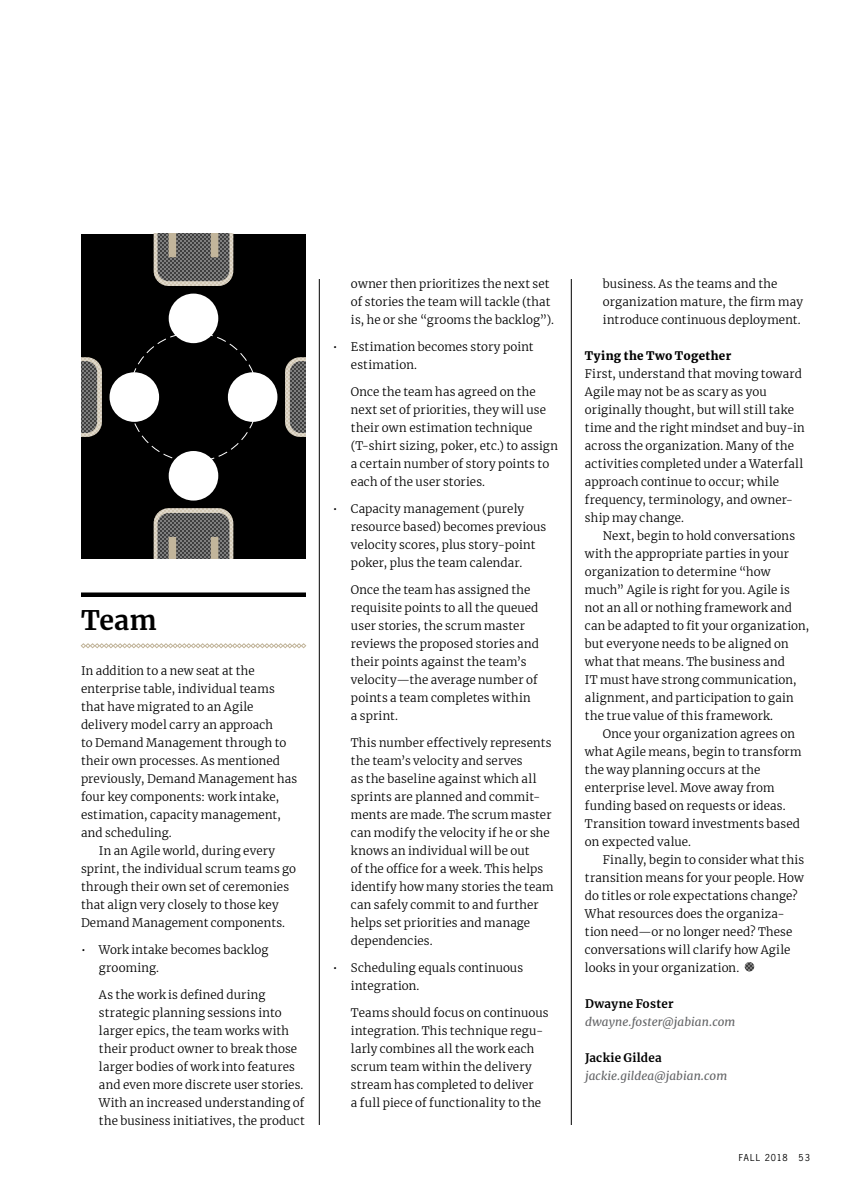
<style>
.page{position:relative;width:864px;height:1188px;background:#fff}
.page>*{position:absolute;margin:0;border:0;box-sizing:border-box;transform-origin:0 0}
.t1{font:700 26.7px "Merriweather";color:#000}
.t2{font:300 11.7px/18px "Merriweather";letter-spacing:.01em;color:#000}
.t3{font:italic 11.7px "Merriweather";letter-spacing:.01em;color:#636466}
.t4{font:700 11.7px "Merriweather";letter-spacing:.02em;color:#000}
.t5{font:900 11.7px "Merriweather";letter-spacing:.03em;color:#000}
.t6{font:9px "News Gothic Std";letter-spacing:.11em;color:#000}
</style>
<div class="page">
<div style="left:81px;top:592px;width:225px;height:5px;background:#000"></div>
<svg style="left:81px;top:643px;width:225px;height:5px"></svg>
<svg style="left:744px;top:962px;width:11px;height:10px"></svg>
<hr style="left:319px;top:279px;width:1px;height:846px;background:#000">
<hr style="left:571px;top:279px;width:1px;height:846px;background:#000">
<div style="left:81px;top:234px;width:225px;height:325px;background:#000"></div>
<svg style="left:154px;top:234px;width:79px;height:52px"></svg>
<div style="left:169px;top:234px;width:7px;height:23px;background:#c2b59b"></div>
<div style="left:211px;top:234px;width:7px;height:23px;background:#c2b59b"></div>
<svg style="left:154px;top:508px;width:79px;height:51px"></svg>
<div style="left:211px;top:537px;width:7px;height:22px;background:#c2b59b"></div>
<div style="left:169px;top:537px;width:7px;height:22px;background:#c2b59b"></div>
<svg style="left:285px;top:357px;width:21px;height:80px"></svg>
<svg style="left:81px;top:357px;width:21px;height:80px"></svg>
<div style="left:169px;top:294px;width:49px;height:49px;background:#fff;border-radius:50%"></div>
<div style="left:169px;top:451px;width:49px;height:50px;background:#fff;border-radius:50%"></div>
<div style="left:228px;top:372px;width:50px;height:50px;background:#fff;border-radius:50%"></div>
<div style="left:109px;top:372px;width:50px;height:50px;background:#fff;border-radius:50%"></div>
<h1 class="t1" style="left:81px;top:602px;width:77px">Team</h1>
<p class="t2" style="left:81px;top:661px;width:175px">In addition to a new seat at the</p>
<p class="t2" style="left:81px;top:679px;width:195px">enterprise table, individual teams</p>
<p class="t2" style="left:81px;top:697px;width:174px">that have migrated to an Agile</p>
<p class="t2" style="left:81px;top:715px;width:194px">delivery model carry an approach</p>
<p class="t2" style="left:81px;top:733px;width:207px">to Demand Management through to</p>
<p class="t2" style="left:81px;top:751px;width:201px">their own processes. As mentioned</p>
<p class="t2" style="left:81px;top:769px;width:218px">previously, Demand Management has</p>
<p class="t2" style="left:81px;top:787px;width:200px">four key components: work intake,</p>
<p class="t2" style="left:81px;top:805px;width:202px">estimation, capacity management,</p>
<p class="t2" style="left:81px;top:823px;width:92px">and scheduling.</p>
<p class="t2" style="left:99px;top:841px;width:178px">In an Agile world, during every</p>
<p class="t2" style="left:81px;top:859px;width:217px">sprint, the individual scrum teams go</p>
<p class="t2" style="left:81px;top:877px;width:210px">through their own set of ceremonies</p>
<p class="t2" style="left:81px;top:895px;width:199px">that align very closely to those key</p>
<p class="t2" style="left:81px;top:913px;width:206px">Demand Management components.</p>
<p class="t2" style="left:99px;top:940px;width:171px;text-indent:-18px">• Work intake becomes backlog grooming.</p>
<p class="t2" style="left:99px;top:985px;width:207px">As the work is defined during strategic planning sessions into larger epics, the team works with their product owner to break those larger bodies of work into features and even more discrete user stories.<br>With an increased understanding of the business initiatives, the product</p>
<p class="t2" style="left:351px;top:274px;width:204px">owner then prioritizes the next set of stories the team will tackle (that is, he or she “grooms the backlog”).</p>
<p class="t2" style="left:351px;top:337px;width:184px;text-indent:-18px">• Estimation becomes story point estimation.</p>
<p class="t2" style="left:351px;top:382px;width:208px">Once the team has agreed on the next set of priorities, they will use their own estimation technique (T-shirt sizing, poker, etc.) to assign a certain number of story points to each of the user stories.</p>
<p class="t2" style="left:351px;top:499px;width:197px;text-indent:-18px">• Capacity management (purely resource based) becomes previous velocity scores, plus story-point poker, plus the team calendar.</p>
<p class="t2" style="left:351px;top:580px;width:189px">Once the team has assigned the requisite points to all the queued user stories, the scrum master reviews the proposed stories and their points against the team’s velocity—the average number of points a team completes within a sprint.</p>
<p class="t2" style="left:351px;top:733px;width:204px">This number effectively represents the team’s velocity and serves<br>as the baseline against which all sprints are planned and commit&shy;ments are made. The scrum master can modify the velocity if he or she knows an individual will be out<br>of the office for a week. This helps identify how many stories the team can safely commit to and further helps set priorities and manage dependencies.</p>
<p class="t2" style="left:351px;top:958px;width:174px;text-indent:-18px">• Scheduling equals continuous integration.</p>
<p class="t2" style="left:351px;top:1003px;width:199px">Teams should focus on continuous integration. This technique regu&shy;larly combines all the work each scrum team within the delivery stream has completed to deliver<br>a full piece of functionality to the</p>
<p class="t2" style="left:603px;top:274px;width:202px">business. As the teams and the organization mature, the firm may introduce continuous deployment.</p>
<p class="t5" style="left:585px;top:347px;width:148px">Tying the Two Together</p>
<p class="t2" style="left:585px;top:364px;width:221px">First, understand that moving toward Agile may not be as scary as you originally thought, but will still take time and the right mindset and buy-in across the organization. Many of the activities completed under a Waterfall approach continue to occur; while frequency, terminology, and owner&shy;ship may change.</p>
<p class="t2" style="left:585px;top:526px;width:226px;text-indent:18px">Next, begin to hold conversations with the appropriate parties in your organization to determine “how much” Agile is right for you. Agile is not an all or nothing framework and can be adapted to fit your organization, but everyone needs to be aligned on what that means. The business and<br>IT must have strong communication, alignment, and participation to gain the true value of this framework.</p>
<p class="t2" style="left:585px;top:724px;width:218px;text-indent:18px">Once your organization agrees on what Agile means, begin to transform the way planning occurs at the enterprise level. Move away from funding based on requests or ideas.<br>Transition toward investments based on expected value.</p>
<p class="t2" style="left:585px;top:850px;width:221px;text-indent:18px">Finally, begin to consider what this transition means for your people. How do titles or role expectations change?<br>What resources does the organiza&shy;tion need—or no longer need? These conversations will clarify how Agile looks in your organization.</p>
<p class="t4" style="left:585px;top:996px;width:90px">Dwayne Foster</p>
<p class="t3" style="left:585px;top:1014px;width:152px">dwayne.foster@jabian.com</p>
<p class="t4" style="left:585px;top:1050px;width:78px">Jackie Gildea</p>
<p class="t3" style="left:585px;top:1068px;width:144px">jackie.gildea@jabian.com</p>
<p class="t6" style="left:739px;top:1152px;width:73px">FALL 2018 53</p>
</div>
